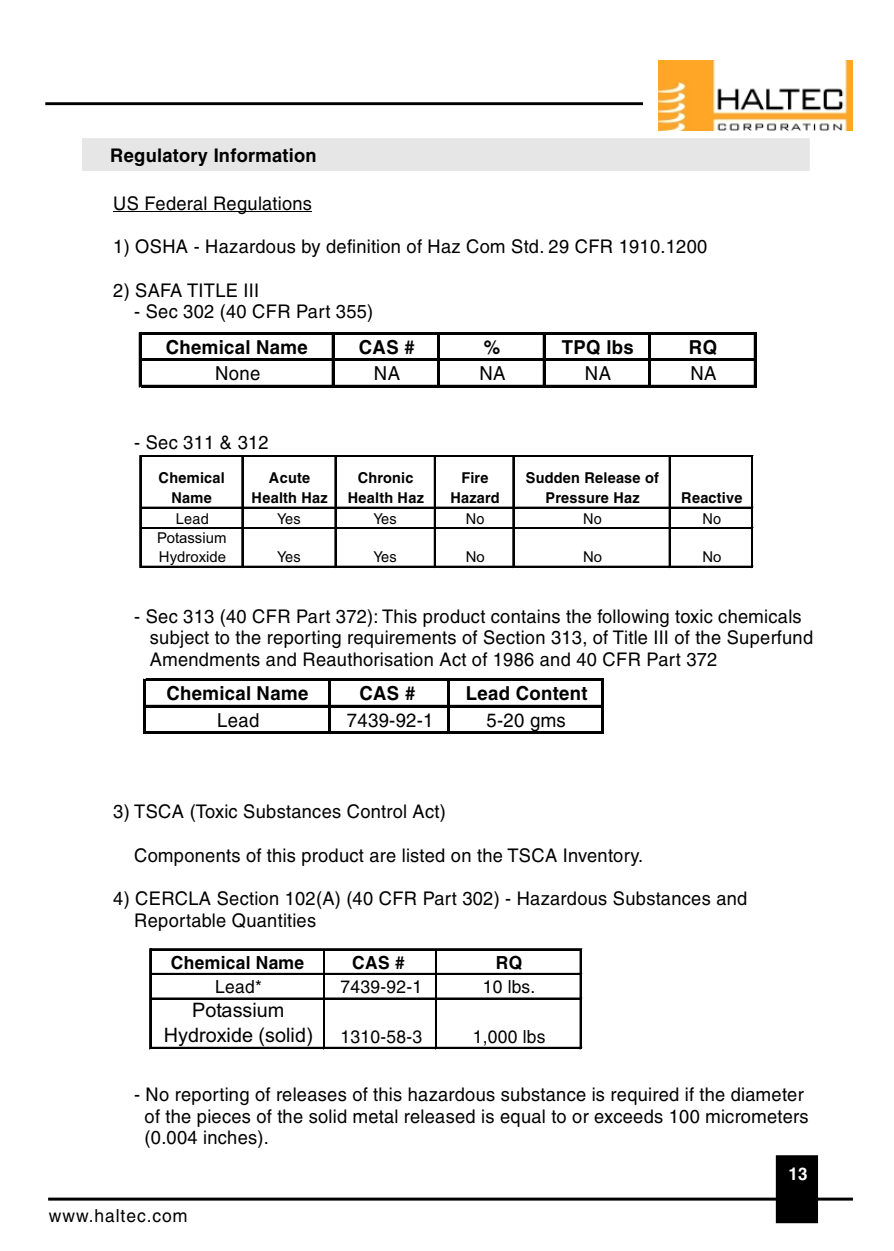
<style>
.page{position:relative;width:894px;height:1251px;background:#fff}
.page>*{position:absolute;margin:0;border:0;box-sizing:border-box;transform-origin:0 0}
.t1{font:19.8px/24.6px "Arial";color:#000;text-align:center}
.t2{font:700 19.2px "Helvetica";color:#000}
.t3{font:19.2px "Helvetica";color:#000}
.t4{font:18.9px/21.6px "Helvetica";color:#000}
.t5{font:700 18.9px "Helvetica";color:#000}
.t6{font:18px "Helvetica";color:#000}
.t7{font:700 18px "Helvetica";color:#000}
.t8{font:18px "Helvetica";letter-spacing:.04em;color:#000}
.t9{font:700 17.4px "Helvetica";color:#fff}
.t10{font:700 15px/19.8px "Helvetica";color:#000;text-align:center}
.t11{font:15px/18.9px "Arial";color:#000}
.t12{font:15px "Helvetica";color:#000}
</style>
<div class="page">
<hr style="left:45px;top:102px;width:598px;height:3px;background:#000">
<hr style="left:48px;top:1198px;width:805px;height:3px;background:#000">
<div style="left:776px;top:1155px;width:42px;height:68px;background:#000"></div>
<div style="left:79px;top:135px;width:734px;height:39px;background:#e6e6e6;border:3px solid #fff"></div>
<hr style="left:113px;top:211px;width:199px;height:1px;background:#000">
<hr style="left:139px;top:333px;width:2px;height:54px;background:#000">
<hr style="left:332px;top:335px;width:2px;height:52px;background:#000">
<hr style="left:438px;top:335px;width:2px;height:52px;background:#000">
<hr style="left:437px;top:335px;width:1px;height:52px;background:#000">
<hr style="left:543px;top:335px;width:2px;height:52px;background:#000">
<hr style="left:649px;top:335px;width:2px;height:52px;background:#000">
<hr style="left:648px;top:335px;width:1px;height:52px;background:#000">
<hr style="left:754px;top:335px;width:2px;height:52px;background:#000">
<hr style="left:141px;top:333px;width:615px;height:2px;background:#000">
<hr style="left:141px;top:332px;width:615px;height:1px;background:#000">
<hr style="left:141px;top:359px;width:615px;height:2px;background:#000">
<hr style="left:141px;top:358px;width:615px;height:1px;background:#000">
<hr style="left:141px;top:385px;width:615px;height:2px;background:#000">
<hr style="left:140px;top:456px;width:1px;height:112px;background:#000">
<hr style="left:139px;top:456px;width:1px;height:112px;background:#000">
<hr style="left:242px;top:457px;width:1px;height:111px;background:#000">
<hr style="left:241px;top:457px;width:1px;height:111px;background:#000">
<hr style="left:335px;top:457px;width:1px;height:111px;background:#000">
<hr style="left:334px;top:457px;width:1px;height:111px;background:#000">
<hr style="left:434px;top:457px;width:2px;height:111px;background:#000">
<hr style="left:513px;top:457px;width:1px;height:111px;background:#000">
<hr style="left:512px;top:457px;width:1px;height:111px;background:#000">
<hr style="left:669px;top:457px;width:2px;height:111px;background:#000">
<hr style="left:752px;top:457px;width:1px;height:111px;background:#000">
<hr style="left:751px;top:457px;width:1px;height:111px;background:#000">
<hr style="left:141px;top:456px;width:612px;height:1px;background:#000">
<hr style="left:141px;top:455px;width:612px;height:1px;background:#000">
<hr style="left:141px;top:507px;width:612px;height:2px;background:#000">
<hr style="left:141px;top:528px;width:612px;height:1px;background:#000">
<hr style="left:141px;top:527px;width:612px;height:1px;background:#000">
<hr style="left:141px;top:566px;width:612px;height:2px;background:#000">
<hr style="left:144px;top:679px;width:2px;height:55px;background:#000">
<hr style="left:143px;top:679px;width:1px;height:55px;background:#000">
<hr style="left:329px;top:681px;width:2px;height:53px;background:#000">
<hr style="left:328px;top:681px;width:1px;height:53px;background:#000">
<hr style="left:448px;top:681px;width:2px;height:53px;background:#000">
<hr style="left:447px;top:681px;width:1px;height:53px;background:#000">
<hr style="left:602px;top:681px;width:2px;height:53px;background:#000">
<hr style="left:601px;top:681px;width:1px;height:53px;background:#000">
<hr style="left:146px;top:679px;width:458px;height:2px;background:#000">
<hr style="left:146px;top:678px;width:458px;height:1px;background:#000">
<hr style="left:146px;top:705px;width:458px;height:2px;background:#000">
<hr style="left:146px;top:732px;width:458px;height:2px;background:#000">
<hr style="left:146px;top:731px;width:458px;height:1px;background:#000">
<hr style="left:150px;top:949px;width:2px;height:100px;background:#000">
<hr style="left:149px;top:949px;width:1px;height:100px;background:#000">
<hr style="left:324px;top:951px;width:1px;height:98px;background:#000">
<hr style="left:323px;top:951px;width:1px;height:98px;background:#000">
<hr style="left:435px;top:951px;width:2px;height:98px;background:#000">
<hr style="left:580px;top:951px;width:2px;height:98px;background:#000">
<hr style="left:152px;top:949px;width:430px;height:2px;background:#000">
<hr style="left:152px;top:948px;width:430px;height:1px;background:#000">
<hr style="left:152px;top:973px;width:430px;height:2px;background:#000">
<hr style="left:152px;top:998px;width:430px;height:2px;background:#000">
<hr style="left:152px;top:997px;width:430px;height:2px;background:#000">
<hr style="left:152px;top:1047px;width:430px;height:2px;background:#000">
<img style="left:658px;top:61px;width:194px;height:70px">
<p class="t5" style="left:110px;top:148px;width:208px">Regulatory Information</p>
<p class="t4" style="left:113px;top:194px;width:201px">US Federal Regulations</p>
<p class="t4" style="left:113px;top:237px;width:596px">1) OSHA - Hazardous by definition of Haz Com Std. 29 CFR 1910.1200</p>
<p class="t4" style="left:113px;top:281px;width:147px">2) SAFA TITLE III</p>
<p class="t4" style="left:134px;top:302px;width:241px">- Sec 302 (40 CFR Part 355)</p>
<p class="t2" style="left:166px;top:339px;width:144px">Chemical Name</p>
<p class="t2" style="left:359px;top:339px;width:58px">CAS #</p>
<p class="t2" style="left:484px;top:339px;width:18px">%</p>
<p class="t2" style="left:562px;top:339px;width:74px">TPQ lbs</p>
<p class="t2" style="left:689px;top:339px;width:30px">RQ</p>
<p class="t3" style="left:215px;top:365px;width:47px">None</p>
<p class="t3" style="left:374px;top:365px;width:28px">NA</p>
<p class="t3" style="left:479px;top:365px;width:28px">NA</p>
<p class="t3" style="left:585px;top:365px;width:28px">NA</p>
<p class="t3" style="left:690px;top:365px;width:28px">NA</p>
<p class="t4" style="left:134px;top:433px;width:136px">- Sec 311 &amp; 312</p>
<p class="t10" style="left:159px;top:469px;width:68px">Chemical<br>Name</p>
<p class="t10" style="left:252px;top:469px;width:78px">Acute<br>Health Haz</p>
<p class="t10" style="left:348px;top:469px;width:78px">Chronic<br>Health Haz</p>
<p class="t10" style="left:450px;top:469px;width:51px">Fire<br>Hazard</p>
<p class="t10" style="left:526px;top:469px;width:135px">Sudden Release of<br>Pressure Haz</p>
<p class="t10" style="left:681px;top:489px;width:63px">Reactive</p>
<p class="t12" style="left:176px;top:512px;width:35px">Lead</p>
<p class="t12" style="left:277px;top:512px;width:25px">Yes</p>
<p class="t12" style="left:373px;top:512px;width:25px">Yes</p>
<p class="t12" style="left:466px;top:512px;width:21px">No</p>
<p class="t12" style="left:583px;top:512px;width:21px">No</p>
<p class="t12" style="left:702px;top:512px;width:21px">No</p>
<p class="t11" style="left:157px;top:530px;width:71px">Potassium<br>Hydroxide</p>
<p class="t12" style="left:277px;top:551px;width:25px">Yes</p>
<p class="t12" style="left:373px;top:551px;width:25px">Yes</p>
<p class="t11" style="left:466px;top:549px;width:21px">No</p>
<p class="t11" style="left:583px;top:549px;width:21px">No</p>
<p class="t11" style="left:702px;top:549px;width:21px">No</p>
<p class="t4" style="left:150px;top:607px;width:665px;text-indent:-16px">- Sec 313 (40 CFR Part 372): This product contains the following toxic chemicals subject to the reporting requirements of Section 313, of Title III of the Superfund<br>Amendments and Reauthorisation Act of 1986 and 40 CFR Part 372</p>
<p class="t2" style="left:166px;top:685px;width:144px">Chemical Name</p>
<p class="t2" style="left:359px;top:685px;width:58px">CAS #</p>
<p class="t2" style="left:466px;top:685px;width:124px">Lead Content</p>
<p class="t3" style="left:217px;top:712px;width:44px">Lead</p>
<p class="t3" style="left:347px;top:712px;width:89px">7439-92-1</p>
<p class="t3" style="left:487px;top:712px;width:81px">5-20 gms</p>
<p class="t4" style="left:113px;top:802px;width:334px">3) TSCA (Toxic Substances Control Act)</p>
<p class="t4" style="left:134px;top:846px;width:511px">Components of this product are listed on the TSCA Inventory.</p>
<p class="t4" style="left:134px;top:889px;width:615px;text-indent:-21px">4) CERCLA Section 102(A) (40 CFR Part 302) - Hazardous Substances and<br>Reportable Quantities</p>
<p class="t7" style="left:171px;top:955px;width:135px">Chemical Name</p>
<p class="t7" style="left:352px;top:955px;width:54px">CAS #</p>
<p class="t7" style="left:496px;top:955px;width:28px">RQ</p>
<p class="t6" style="left:215px;top:979px;width:48px">Lead*</p>
<p class="t6" style="left:341px;top:979px;width:83px">7439-92-1</p>
<p class="t6" style="left:483px;top:979px;width:54px">10 lbs.</p>
<p class="t1" style="left:164px;top:1000px;width:150px">Potassium<br>Hydroxide (solid)</p>
<p class="t6" style="left:341px;top:1029px;width:83px">1310-58-3</p>
<p class="t6" style="left:473px;top:1029px;width:74px">1,000 lbs</p>
<p class="t4" style="left:145px;top:1085px;width:666px;text-indent:-10px">- No reporting of releases of this hazardous substance is required if the diameter of the pieces of the solid metal released is equal to or exceeds 100 micrometers (0.004 inches).</p>
<p class="t8" style="left:49px;top:1208px;width:141px">www.haltec.com</p>
<p class="t9" style="left:788px;top:1166px;width:21px">13</p>
</div>
